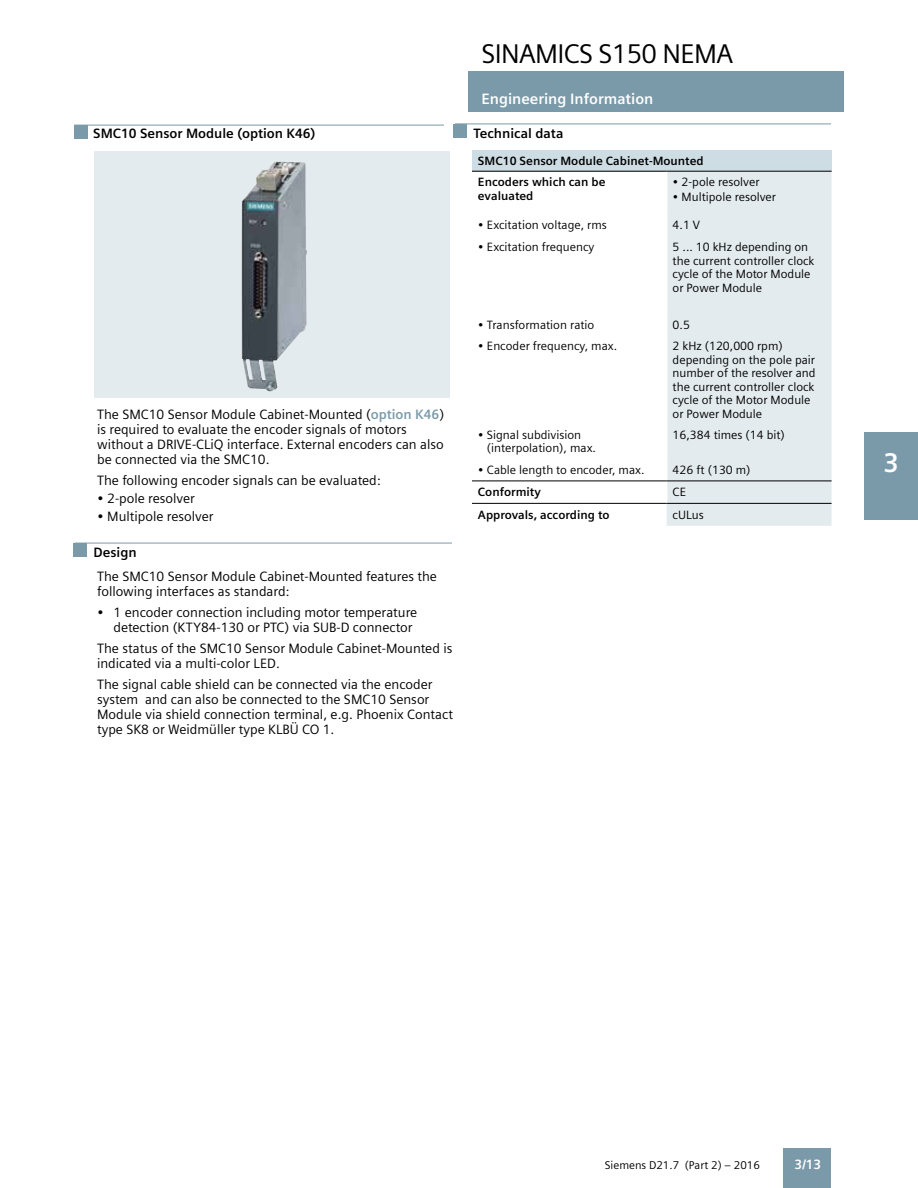
<style>
.page{position:relative;width:918px;height:1188px;background:#fff}
.page>*{position:absolute;margin:0;border:0;box-sizing:border-box;transform-origin:0 0}
.t1{font:27px "Siemens Sans";letter-spacing:-.025em;color:#000}
.t2{font:700 27px "Siemens Sans";color:#fff}
.t3{font:700 15px "Siemens Sans";color:#fff}
.t4{font:13.5px/15px "Siemens Sans";color:#000}
.t5{font:700 13.5px "Siemens Sans";color:#000}
.t6{font:700 13.5px "Siemens Sans";color:#fff}
.t7{font:12px/13.5px "Siemens Sans";color:#000}
.t8{font:700 12px/21.3px "Siemens Sans";color:#000}
.t9{font:11.25px "Siemens Sans";color:#000}
.s1{font-weight:700;color:#7b9aa9}
</style>
<div class="page">
<div style="left:468px;top:71px;width:376px;height:41px;background:#7b9aa9"></div>
<hr style="left:74px;top:125px;width:770px;height:1px;background:#7b9aa9">
<div style="left:74px;top:125px;width:14px;height:14px;background:#7b9aa9"></div>
<div style="left:864px;top:432px;width:54px;height:88px;background:#7b9aa9"></div>
<div style="left:783px;top:1148px;width:47px;height:40px;background:#7b9aa9"></div>
<div style="left:94px;top:151px;width:355px;height:247px;background:#e3ebef"></div>
<img style="left:242px;top:162px;width:65px;height:230px">
<div style="left:472px;top:150px;width:360px;height:21px;background:#cedce3"></div>
<div style="left:667px;top:172px;width:165px;height:354px;background:#e3ebef"></div>
<hr style="left:472px;top:171px;width:195px;height:1px;background:#000">
<hr style="left:667px;top:171px;width:165px;height:1px;background:#000">
<hr style="left:472px;top:481px;width:195px;height:1px;background:#000">
<hr style="left:472px;top:503px;width:195px;height:1px;background:#000">
<hr style="left:667px;top:481px;width:165px;height:1px;background:#000">
<hr style="left:667px;top:503px;width:165px;height:1px;background:#000">
<hr style="left:75px;top:543px;width:377px;height:1px;background:#7b9aa9">
<div style="left:73px;top:543px;width:14px;height:14px;background:#7b9aa9"></div>
<div style="left:445px;top:121px;width:403px;height:26px;background:#fff"></div>
<hr style="left:455px;top:123px;width:376px;height:1px;background:#7b9aa9">
<div style="left:454px;top:124px;width:13px;height:14px;background:#7b9aa9"></div>
<h1 class="t1" style="left:481px;top:38px;width:253px">SINAMICS S150 NEMA</h1>
<p class="t3" style="left:481px;top:90px;width:174px">Engineering Information</p>
<p class="t5" style="left:93px;top:126px;width:224px">SMC10 Sensor Module (option K46)</p>
<p class="t5" style="left:469px;top:125px;width:92px">Technical data</p>
<p class="t5" style="left:473px;top:126px;width:92px">Technical data</p>
<p class="t4" style="left:97px;top:406px;width:349px">The SMC10 Sensor Module Cabinet-Mounted (<span class="s1">option K46</span>) is required to evaluate the encoder signals of motors without a DRIVE-CLiQ interface. External encoders can also be connected via the SMC10.</p>
<p class="t4" style="left:97px;top:472px;width:285px">The following encoder signals can be evaluated:</p>
<p class="t4" style="left:97px;top:490px;width:99px">• 2-pole resolver</p>
<p class="t4" style="left:97px;top:508px;width:118px">• Multipole resolver</p>
<p class="t5" style="left:94px;top:544px;width:45px">Design</p>
<p class="t4" style="left:97px;top:568px;width:341px">The SMC10 Sensor Module Cabinet-Mounted features the following interfaces as standard:</p>
<p class="t4" style="left:114px;top:604px;width:305px;text-indent:-16px">• 1 encoder connection including motor temperature detection (KTY84-130 or PTC) via SUB-D connector</p>
<p class="t4" style="left:97px;top:640px;width:357px">The status of the SMC10 Sensor Module Cabinet-Mounted is indicated via a multi-color LED.</p>
<p class="t4" style="left:97px;top:676px;width:357px">The signal cable shield can be connected via the encoder system and can also be connected to the SMC10 Sensor Module via shield connection terminal, e.g. Phoenix Contact type SK8 or Weidmüller type KLBÜ CO 1.</p>
<p class="t8" style="left:478px;top:150px;width:227px">SMC10 Sensor Module Cabinet-Mounted<br>Encoders which can be</p>
<p class="t8" style="left:478px;top:185px;width:57px">evaluated</p>
<p class="t7" style="left:673px;top:176px;width:88px">• 2-pole resolver</p>
<p class="t7" style="left:673px;top:191px;width:105px">• Multipole resolver</p>
<p class="t7" style="left:478px;top:218px;width:130px">• Excitation voltage, rms</p>
<p class="t7" style="left:673px;top:218px;width:29px">4.1 V</p>
<p class="t7" style="left:478px;top:241px;width:118px">• Excitation frequency</p>
<p class="t7" style="left:673px;top:241px;width:143px">5 ... 10 kHz depending on the current controller clock cycle of the Motor Module or Power Module</p>
<p class="t7" style="left:478px;top:318px;width:118px">• Transformation ratio</p>
<p class="t7" style="left:673px;top:318px;width:19px">0.5</p>
<p class="t7" style="left:478px;top:339px;width:141px">• Encoder frequency, max.</p>
<p class="t7" style="left:673px;top:339px;width:145px">2 kHz (120,000 rpm) depending on the pole pair number of the resolver and the current controller clock cycle of the Motor Module or Power Module</p>
<p class="t7" style="left:487px;top:428px;width:111px;text-indent:-9px">• Signal subdivision (interpolation), max.</p>
<p class="t7" style="left:673px;top:428px;width:114px">16,384 times (14 bit)</p>
<p class="t7" style="left:478px;top:463px;width:168px">• Cable length to encoder, max.</p>
<p class="t7" style="left:673px;top:463px;width:79px">426 ft (130 m)</p>
<p class="t8" style="left:478px;top:481px;width:64px">Conformity</p>
<p class="t7" style="left:673px;top:485px;width:15px">CE</p>
<p class="t8" style="left:478px;top:504px;width:133px">Approvals, according to</p>
<p class="t7" style="left:673px;top:508px;width:33px">cULus</p>
<h1 class="t2" style="left:883px;top:447px;width:17px">3</h1>
<p class="t9" style="left:605px;top:1158px;width:157px">Siemens D21.7 (Part 2) – 2016</p>
<p class="t6" style="left:795px;top:1157px;width:28px">3/13</p>
</div>
